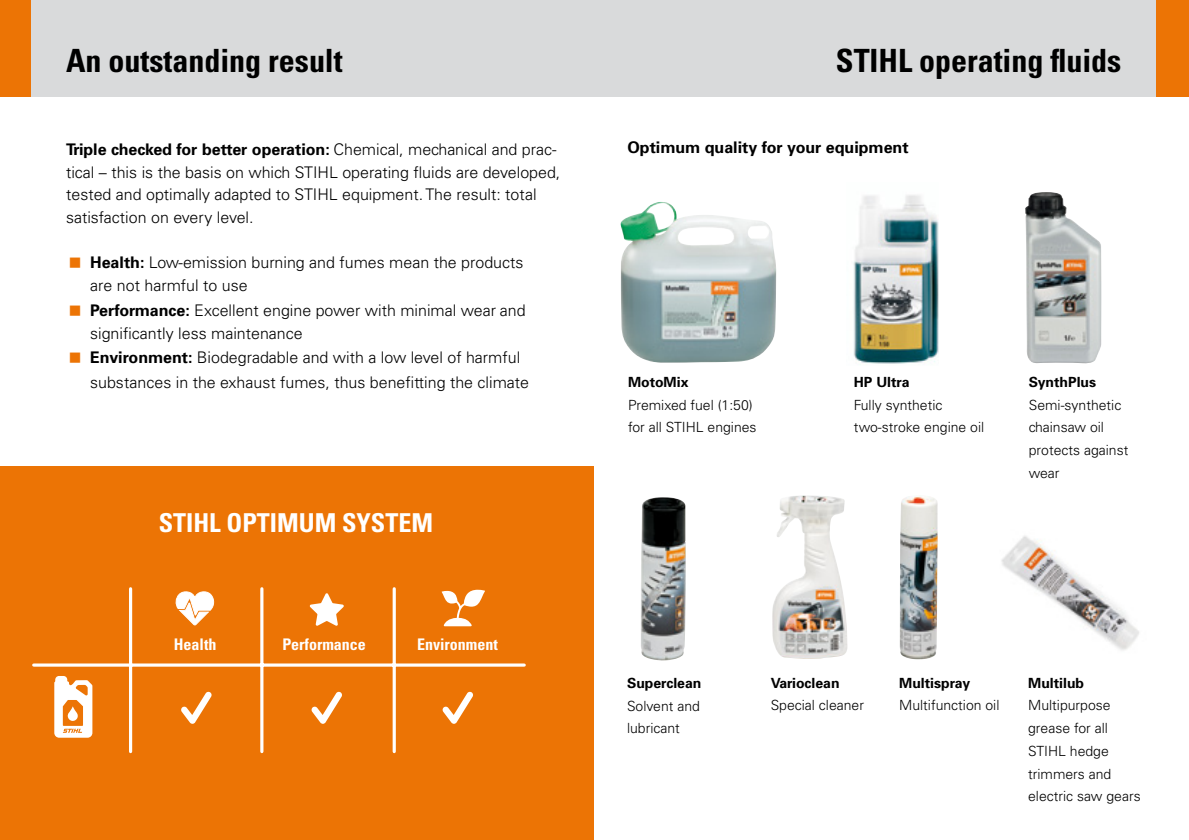
<style>
.page{position:relative;width:1189px;height:840px;background:#fff}
.page>*{position:absolute;margin:0;border:0;box-sizing:border-box;transform-origin:0 0}
.t1{font:700 condensed 32px "Univers";color:#000}
.t2{font:700 condensed 26px "Univers";color:#fff}
.t3{font:300 16px/22.6px "Univers";color:#000}
.t4{font:700 16px "Univers";color:#000}
.t5{font:700 condensed 16px "Univers";color:#fff}
.t6{font:300 14px/22.6px "Univers";color:#000}
.t7{font:700 14px "Univers";color:#000}
.s1{font-weight:700}
</style>
<div class="page">
<div style="left:0;top:466px;width:593px;height:373px;background:#ec7405"></div>
<svg style="left:309px;top:593px;width:35px;height:32px"></svg>
<svg style="left:442px;top:589px;width:43px;height:37px"></svg>
<hr style="left:34px;top:663px;width:490px;height:3px;background:#fff">
<hr style="left:129px;top:588px;width:3px;height:163px;background:#fff">
<hr style="left:260px;top:588px;width:3px;height:163px;background:#fff">
<hr style="left:393px;top:588px;width:3px;height:163px;background:#fff">
<svg style="left:54px;top:676px;width:38px;height:61px"></svg>
<svg style="left:175px;top:591px;width:40px;height:34px"></svg>
<svg style="left:181px;top:691px;width:31px;height:32px"></svg>
<svg style="left:311px;top:691px;width:31px;height:32px"></svg>
<svg style="left:442px;top:691px;width:31px;height:32px"></svg>
<div style="left:0;top:0;width:1189px;height:96px;background:#d9dadb"></div>
<hr style="left:1188px;top:244px;width:1px;height:96px;background:#ec7405">
<img style="left:853px;top:195px;width:85px;height:170px">
<img style="left:620px;top:202px;width:156px;height:161px">
<img style="left:772px;top:495px;width:75px;height:163px">
<img style="left:1001px;top:536px;width:138px;height:114px">
<img style="left:899px;top:496px;width:39px;height:163px">
<img style="left:1025px;top:192px;width:76px;height:171px">
<img style="left:641px;top:497px;width:45px;height:163px">
<div style="left:0;top:0;width:31px;height:96px;background:#ec7405"></div>
<div style="left:1156px;top:0;width:33px;height:96px;background:#ec7405"></div>
<h1 class="t1" style="left:66px;top:41px;width:278px">An outstanding result</h1>
<p class="t3" style="left:66px;top:137px;width:496px"><span class="s1">Triple checked for better operation:</span> Chemical, mechanical and prac&shy;tical – this is the basis on which STIHL operating fluids are developed, tested and optimally adapted to STIHL equipment. The result: total satisfaction on every level.</p>
<p class="t3" style="left:90px;top:251px;width:435px"><span class="s1">Health:</span> Low-emission burning and fumes mean the products are not harmful to use</p>
<p class="t3" style="left:90px;top:298px;width:437px"><span class="s1">Performance:</span> Excellent engine power with minimal wear and significantly less maintenance</p>
<p class="t3" style="left:90px;top:344px;width:440px;line-height:24.6px"><span class="s1">Environment:</span> Biodegradable and with a low level of harmful substances in the exhaust fumes, thus benefitting the climate</p>
<h2 class="t2" style="left:159px;top:506px;width:276px">STIHL OPTIMUM SYSTEM</h2>
<p class="t5" style="left:174px;top:634px;width:44px">Health</p>
<p class="t5" style="left:282px;top:634px;width:85px">Performance</p>
<p class="t5" style="left:417px;top:634px;width:82px">Environment</p>
<h1 class="t1" style="left:836px;top:41px;width:287px">STIHL operating fluids</h1>
<p class="t4" style="left:627px;top:137px;width:282px">Optimum quality for your equipment</p>
<p class="t7" style="left:628px;top:373px;width:62px">MotoMix</p>
<p class="t6" style="left:628px;top:393px;width:130px">Premixed fuel (1:50) for all STIHL engines</p>
<p class="t7" style="left:854px;top:373px;width:57px">HP Ultra</p>
<p class="t6" style="left:854px;top:393px;width:132px">Fully synthetic two-stroke engine oil</p>
<p class="t7" style="left:1028px;top:373px;width:69px">SynthPlus</p>
<p class="t6" style="left:1028px;top:393px;width:101px">Semi-synthetic chainsaw oil protects against wear</p>
<p class="t7" style="left:627px;top:673px;width:76px">Superclean</p>
<p class="t6" style="left:627px;top:693px;width:74px">Solvent and lubricant</p>
<p class="t7" style="left:770px;top:673px;width:70px">Varioclean</p>
<p class="t6" style="left:770px;top:693px;width:95px">Special cleaner</p>
<p class="t7" style="left:899px;top:673px;width:72px">Multispray</p>
<p class="t6" style="left:899px;top:693px;width:102px">Multifunction oil</p>
<p class="t7" style="left:1028px;top:673px;width:57px">Multilub</p>
<p class="t6" style="left:1028px;top:693px;width:114px">Multipurpose grease for all<br>STIHL hedge trimmers and electric saw gears</p>
</div>
